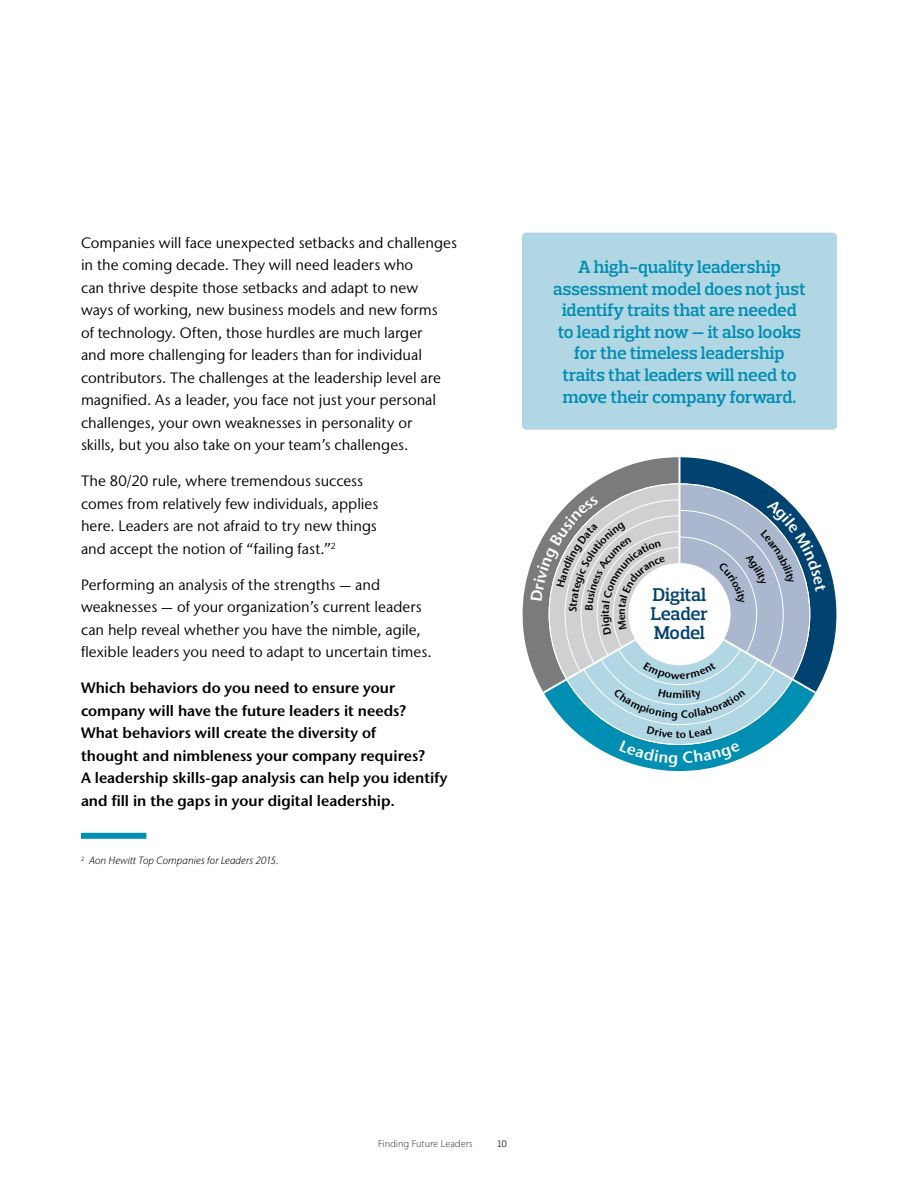
<style>
.page{position:relative;width:918px;height:1188px;background:#fff}
.page>*{position:absolute;margin:0;border:0;box-sizing:border-box;transform-origin:0 0}
.t1{font:600 18.9px/18.9px "Prelo Slab";letter-spacing:-.01em;color:#004270;text-align:justify}
.t2{font:600 18px/21.6px "Prelo Slab";letter-spacing:-.01em;color:#008eb3;text-align:center}
.t3{font:15px/22.5px "Stone Sans IIITC Pro";color:#000}
.t4{font:600 15px/22.5px "Stone Sans IIITC Pro";color:#000}
.t5{font:italic 300 10.5px "Stone Sans IIITC Pro";letter-spacing:.01em;color:#000}
.t6{font:300 9.75px "Stone Sans IIITC Pro";color:#4d4d4f}
.t7{font:500 9.75px "Prelo Slab";color:#4d4d4f}
</style>
<div class="page">
<div style="left:81px;top:833px;width:65px;height:6px;background:#008eb3"></div>
<div style="left:522px;top:233px;width:315px;height:197px;background:#b2d7e4;border-radius:4px"></div>
<svg style="left:522px;top:457px;width:314px;height:315px"></svg>
<p class="t3" style="left:81px;top:231px;width:378px">Companies will face unexpected setbacks and challenges in the coming decade. They will need leaders who<br>can thrive despite those setbacks and adapt to new<br>ways of working, new business models and new forms<br>of technology. Often, those hurdles are much larger<br>and more challenging for leaders than for individual contributors. The challenges at the leadership level are magnified. As a leader, you face not just your personal challenges, your own weaknesses in personality or<br>skills, but you also take on your team’s challenges.</p>
<p class="t3" style="left:81px;top:470px;width:299px">The 80/20 rule, where tremendous success comes from relatively few individuals, applies here. Leaders are not afraid to try new things and accept the notion of “failing fast.”<sup>2</sup></p>
<p class="t3" style="left:81px;top:573px;width:352px">Performing an analysis of the strengths — and weaknesses — of your organization’s current leaders can help reveal whether you have the nimble, agile, flexible leaders you need to adapt to uncertain times.</p>
<p class="t4" style="left:81px;top:677px;width:368px">Which behaviors do you need to ensure your company will have the future leaders it needs?<br>What behaviors will create the diversity of<br>thought and nimbleness your company requires?<br>A leadership skills-gap analysis can help you identify and fill in the gaps in your digital leadership.</p>
<p class="t5" style="left:81px;top:854px;width:199px"><sup>2</sup> Aon Hewitt Top Companies for Leaders 2015.</p>
<p class="t2" style="left:553px;top:256px;width:254px">A high-quality leadership assessment model does not just identify traits that are needed to lead right now — it also looks for the timeless leadership traits that leaders will need to move their company forward.</p>
<p class="t1" style="left:651px;top:585px;width:59px">Digital Leader Model</p>
<p class="t6" style="left:378px;top:1138px;width:96px">Finding Future Leaders</p>
<p class="t7" style="left:498px;top:1138px;width:11px">10</p>
</div>
